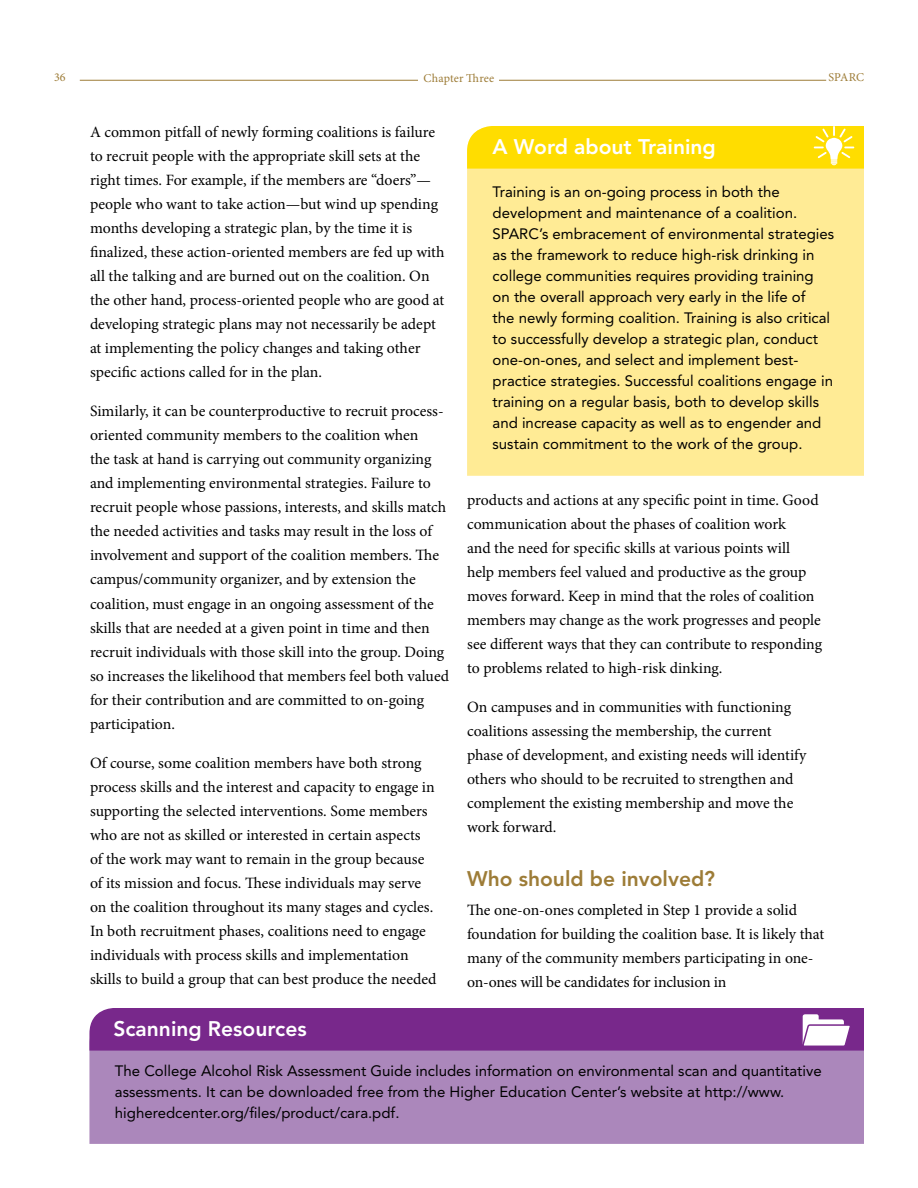
<style>
.page{position:relative;width:918px;height:1188px;background:#fff}
.page>*{position:absolute;margin:0;border:0;box-sizing:border-box;transform-origin:0 0}
.t1{font:800 21px "Avenir LT Std";color:#fff}
.t2{font:800 21px "Avenir LT Std";color:#9d7c37}
.t3{font:15.75px/24px "Minion Pro";color:#000}
.t4{font:15px/21px "Avenir LT Std";color:#000}
.t5{font:12px "Minion Pro";letter-spacing:.005em;color:#9d7c37}
</style>
<div class="page">
<hr style="left:80px;top:80px;width:746px;height:1px;background:#9d7c37">
<div style="left:419px;top:73px;width:80px;height:13px;background:#fff"></div>
<div style="left:467px;top:169px;width:397px;height:307px;background:#ffeb95"></div>
<div style="left:89px;top:1056px;width:775px;height:88px;background:#ab87bb"></div>
<svg style="left:89px;top:1008px;width:775px;height:48px;background:#823994"></svg>
<div style="left:467px;top:126px;width:397px;height:43px;background:#fd0"></div>
<p class="t5" style="left:424px;top:70px;width:72px">Chapter Three</p>
<p class="t5" style="left:54px;top:70px;width:13px">36</p>
<p class="t5" style="left:828px;top:70px;width:37px">SPARC</p>
<p class="t3" style="left:90px;top:120px;width:356px">A common pitfall of newly forming coalitions is failure to recruit people with the appropriate skill sets at the right times. For example, if the members are “doers”— people who want to take action—but wind up spending months developing a strategic plan, by the time it is finalized, these action-oriented members are fed up with all the talking and are burned out on the coalition. On the other hand, process-oriented people who are good at developing strategic plans may not necessarily be adept at implementing the policy changes and taking other specific actions called for in the plan.</p>
<p class="t3" style="left:90px;top:400px;width:361px">Similarly, it can be counterproductive to recruit process&shy;oriented community members to the coalition when<br>the task at hand is carrying out community organizing and implementing environmental strategies. Failure to recruit people whose passions, interests, and skills match the needed activities and tasks may result in the loss of involvement and support of the coalition members. The campus/community organizer, and by extension the coalition, must engage in an ongoing assessment of the skills that are needed at a given point in time and then recruit individuals with those skill into the group. Doing so increases the likelihood that members feel both valued for their contribution and are committed to on-going participation.</p>
<p class="t3" style="left:90px;top:751px;width:348px">Of course, some coalition members have both strong process skills and the interest and capacity to engage in supporting the selected interventions. Some members who are not as skilled or interested in certain aspects of the work may want to remain in the group because of its mission and focus. These individuals may serve on the coalition throughout its many stages and cycles.<br>In both recruitment phases, coalitions need to engage individuals with process skills and implementation skills to build a group that can best produce the needed</p>
<h1 class="t1" style="left:113px;top:1016px;width:195px">Scanning Resources</h1>
<h1 class="t1" style="left:493px;top:134px;width:225px">A Word about Training</h1>
<p class="t4" style="left:493px;top:182px;width:343px">Training is an on-going process in both the development and maintenance of a coalition.<br>SPARC’s embracement of environmental strategies as the framework to reduce high-risk drinking in college communities requires providing training on the overall approach very early in the life of<br>the newly forming coalition. Training is also critical to successfully develop a strategic plan, conduct one-on-ones, and select and implement best&shy;practice strategies. Successful coalitions engage in training on a regular basis, both to develop skills and increase capacity as well as to engender and sustain commitment to the work of the group.</p>
<p class="t3" style="left:467px;top:488px;width:357px">products and actions at any specific point in time. Good communication about the phases of coalition work<br>and the need for specific skills at various points will<br>help members feel valued and productive as the group moves forward. Keep in mind that the roles of coalition members may change as the work progresses and people see different ways that they can contribute to responding to problems related to high-risk dinking.</p>
<p class="t3" style="left:467px;top:695px;width:341px">On campuses and in communities with functioning coalitions assessing the membership, the current phase of development, and existing needs will identify others who should to be recruited to strengthen and complement the existing membership and move the work forward.</p>
<h1 class="t2" style="left:467px;top:867px;width:250px">Who should be involved?</h1>
<p class="t3" style="left:467px;top:898px;width:359px">The one-on-ones completed in Step 1 provide a solid foundation for building the coalition base. It is likely that many of the community members participating in one&shy;on-ones will be candidates for inclusion in</p>
<p class="t4" style="left:115px;top:1061px;width:708px">The College Alcohol Risk Assessment Guide includes information on environmental scan and quantitative assessments. It can be downloaded free from the Higher Education Center’s website at http://www. higheredcenter.org/files/product/cara.pdf.</p>
</div>
